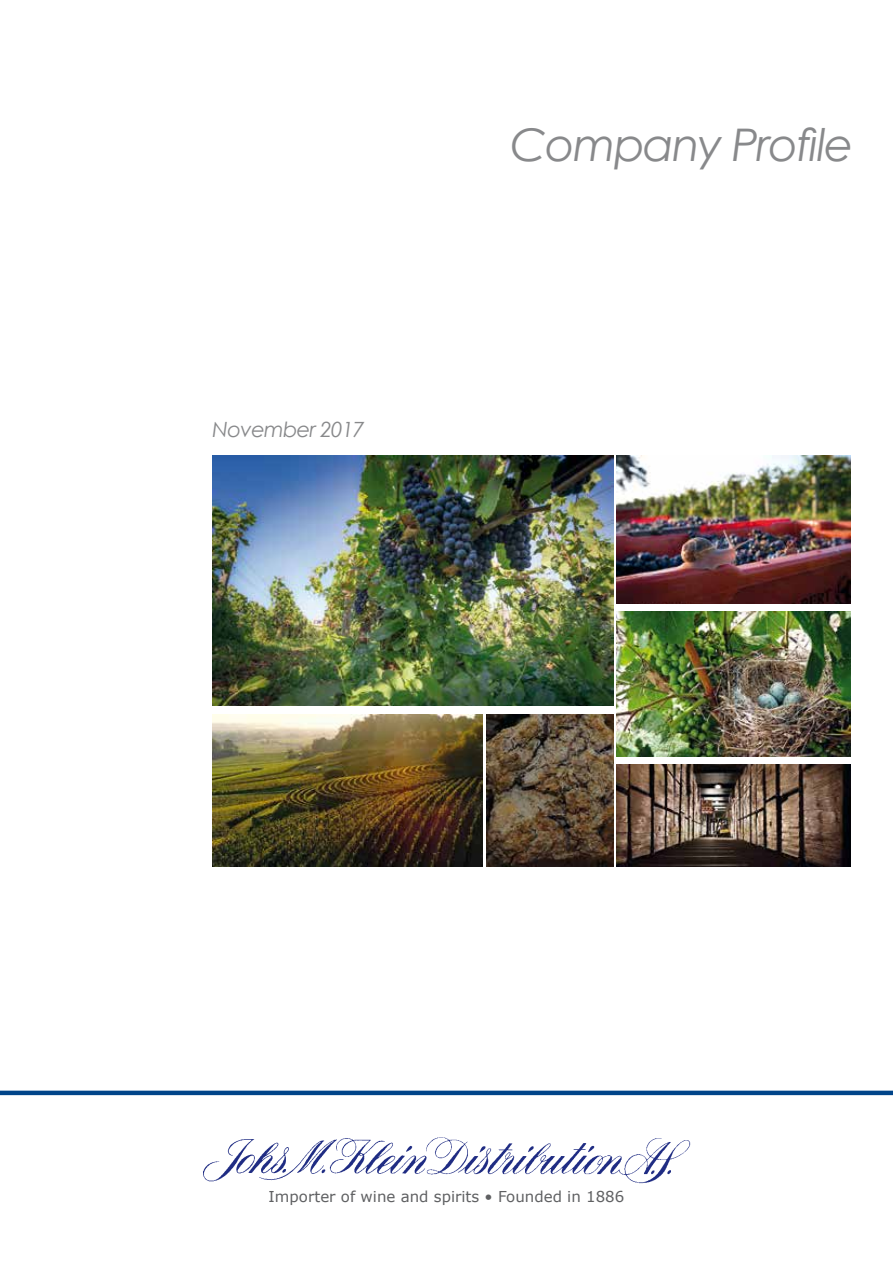
<style>
.page{position:relative;width:893px;height:1263px;background:#fff}
.page>*{position:absolute;margin:0;border:0;box-sizing:border-box;transform-origin:0 0}
.t1{font:italic 45px "Century Gothic";letter-spacing:-.035em;color:#88898b}
.t2{font:italic 21px "Century Gothic";letter-spacing:-.035em;color:#88898b}
.t3{font:15px "Verdana";color:#5f6062}
</style>
<div class="page">
<img style="left:203px;top:1137px;width:488px;height:47px">
<hr style="left:0;top:1091px;width:893px;height:4px;background:#004489">
<img style="left:213px;top:455px;width:400px;height:250px">
<img style="left:617px;top:455px;width:233px;height:149px">
<img style="left:616px;top:611px;width:234px;height:146px">
<img style="left:213px;top:715px;width:270px;height:152px">
<img style="left:487px;top:715px;width:126px;height:152px">
<img style="left:617px;top:764px;width:233px;height:103px">
<h2 class="t2" style="left:213px;top:414px;width:154px">November 2017</h2>
<h1 class="t1" style="left:511px;top:114px;width:345px">Company Profile</h1>
<p class="t3" style="left:269px;top:1186px;width:357px">Importer of wine and spirits • Founded in 1886</p>
</div>
